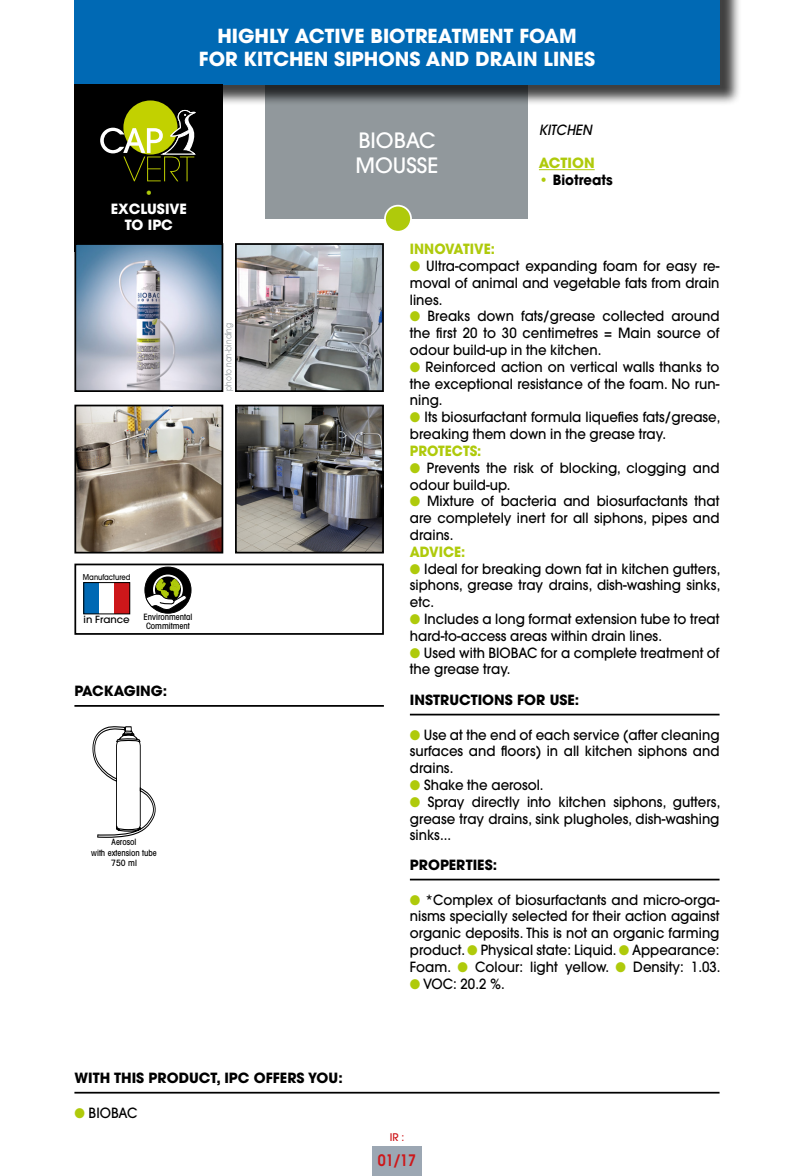
<style>
.page{position:relative;width:794px;height:1176px;background:#fff}
.page>*{position:absolute;margin:0;border:0;box-sizing:border-box;transform-origin:0 0}
.t1{font:500 21px "Avant Garde";color:#fff}
.t2{font:700 19.25px "Avant Garde";color:#fff}
.t3{font:600 15.75px "Avant Garde";color:#cd171a;scale:.9 1}
.t4{font:500 14px/16.8px "Avant Garde";color:#000;text-align:justify;scale:.95 1}
.t5{font:700 14px "Avant Garde";color:#000}
.t6{font:700 14px "Avant Garde";color:#afca0b;scale:.95 1}
.t7{font:700 14px "Avant Garde";color:#fff}
.t8{font:700 14px "Avant Garde";color:#000;scale:.95 1}
.t9{font:italic 500 14px "Avant Garde";color:#000;scale:.95 1}
.t10{font:700 14px "Avant Garde";color:#afca0b}
.t11{font:500 10.5px "Avant Garde";color:#cd171a}
.t12{font:500 9.8px "Avant Garde";color:#000;scale:1.04 1}
.t13{font:500 condensed 8.75px/8.8px "Avant Garde";color:#000;text-align:center}
.t14{font:8.75px "Avant Garde";color:#91989c;scale:.85 1}
.t15{font:500 8.05px "Avant Garde";color:#000;scale:.85 1}
.s1{color:#afca0b}
</style>
<div class="page">
<div style="left:74px;top:563px;width:310px;height:72px;border:2px solid #000"></div>
<div style="left:266px;top:79px;width:262px;height:140px;background:#91989c"></div>
<div style="left:77px;top:0;width:664px;height:106px;background:#000;opacity:.75"></div>
<div style="left:74px;top:0;width:645px;height:84px;background:#0069b4"></div>
<div style="left:372px;top:1146px;width:50px;height:30px;background:#9ca7b3"></div>
<div style="left:385px;top:206px;width:26px;height:26px;background:#afca0b;border-radius:50%"></div>
<div style="left:384px;top:205px;width:28px;height:28px;border:2px solid #fff;border-radius:50%"></div>
<hr style="left:74px;top:705px;width:310px;height:2px;background:#000">
<hr style="left:410px;top:714px;width:309px;height:1px;background:#000">
<hr style="left:410px;top:878px;width:309px;height:2px;background:#000">
<hr style="left:74px;top:1092px;width:645px;height:1px;background:#000">
<hr style="left:539px;top:169px;width:55px;height:1px;background:#afca0b">
<div style="left:84px;top:582px;width:15px;height:32px;background:#0069b4"></div>
<div style="left:114px;top:582px;width:16px;height:32px;background:#cd171a"></div>
<div style="left:83px;top:582px;width:47px;height:32px;border:1px solid #000"></div>
<div style="left:145px;top:567px;width:46px;height:46px;background:#000;border-radius:50%"></div>
<div style="left:145px;top:567px;width:46px;height:46px;border:1px solid #000;border-radius:50%"></div>
<svg style="left:146px;top:573px;width:41px;height:38px"></svg>
<svg style="left:93px;top:726px;width:62px;height:111px"></svg>
<div style="left:74px;top:84px;width:149px;height:168px;background:#000"></div>
<div style="left:123px;top:101px;width:54px;height:54px;background:#c2d100;border-radius:50%"></div>
<svg style="left:100px;top:109px;width:96px;height:72px"></svg>
<img style="left:77px;top:246px;width:143px;height:143px">
<div style="left:74px;top:243px;width:149px;height:149px;border:2px solid #000"></div>
<img style="left:77px;top:408px;width:143px;height:142px">
<div style="left:74px;top:405px;width:149px;height:148px;border:2px solid #000"></div>
<img style="left:238px;top:246px;width:143px;height:143px">
<div style="left:235px;top:243px;width:149px;height:149px;border:2px solid #000"></div>
<img style="left:238px;top:408px;width:143px;height:142px">
<div style="left:235px;top:405px;width:149px;height:148px;border:2px solid #000"></div>
<p class="t2" style="left:217px;top:23px;width:361px">HIGHLY ACTIVE BIOTREATMENT FOAM</p>
<p class="t2" style="left:199px;top:46px;width:397px">FOR KITCHEN SIPHONS AND DRAIN LINES</p>
<p class="t10" style="left:144px;top:184px;width:12px">•</p>
<p class="t7" style="left:111px;top:200px;width:78px">EXCLUSIVE</p>
<p class="t7" style="left:125px;top:216px;width:50px">TO IPC</p>
<p class="t14" style="left:223px;top:391px;width:81px;rotate:-90deg">photo non-binding</p>
<p class="t15" style="left:83px;top:572px;width:58px">Manufactured</p>
<p class="t12" style="left:84px;top:613px;width:46px">in France</p>
<p class="t13" style="left:143px;top:613px;width:51px">Environmental<br>Commitment</p>
<p class="t5" style="left:74px;top:682px;width:94px">PACKAGING:</p>
<p class="t13" style="left:112px;top:837px;width:26px">Aerosol</p>
<p class="t13" style="left:91px;top:848px;width:67px">with extension tube</p>
<p class="t13" style="left:111px;top:858px;width:27px">750 ml</p>
<p class="t1" style="left:358px;top:128px;width:79px">BIOBAC</p>
<p class="t1" style="left:355px;top:153px;width:84px">MOUSSE</p>
<p class="t9" style="left:539px;top:121px;width:57px">KITCHEN</p>
<p class="t10" style="left:539px;top:154px;width:57px">ACTION</p>
<p class="t8" style="left:539px;top:171px;width:79px"><span class="s1">•</span> Biotreats</p>
<p class="t6" style="left:410px;top:240px;width:91px">INNOVATIVE:</p>
<p class="t4" style="left:410px;top:257px;width:327px"><span class="s1">●</span> Ultra-compact expanding foam for easy re&shy;moval of animal and vegetable fats from drain lines.</p>
<p class="t4" style="left:410px;top:308px;width:327px"><span class="s1">●</span> Breaks down fats/grease collected around the first 20 to 30 centimetres = Main source of odour build-up in the kitchen.</p>
<p class="t4" style="left:410px;top:358px;width:327px"><span class="s1">●</span> Reinforced action on vertical walls thanks to the exceptional resistance of the foam. No run&shy;ning.</p>
<p class="t4" style="left:410px;top:409px;width:328px"><span class="s1">●</span> Its biosurfactant formula liquefies fats/grease, breaking them down in the grease tray.</p>
<p class="t6" style="left:410px;top:442px;width:77px">PROTECTS:</p>
<p class="t4" style="left:410px;top:459px;width:327px"><span class="s1">●</span> Prevents the risk of blocking, clogging and odour build-up.</p>
<p class="t4" style="left:410px;top:493px;width:327px"><span class="s1">●</span> Mixture of bacteria and biosurfactants that are completely inert for all siphons, pipes and drains.</p>
<p class="t6" style="left:410px;top:542px;width:60px">ADVICE:</p>
<p class="t4" style="left:410px;top:560px;width:328px"><span class="s1">●</span> Ideal for breaking down fat in kitchen gutters, siphons, grease tray drains, dish-washing sinks, etc.</p>
<p class="t4" style="left:410px;top:610px;width:327px"><span class="s1">●</span> Includes a long format extension tube to treat hard-to-access areas within drain lines.</p>
<p class="t4" style="left:410px;top:644px;width:327px"><span class="s1">●</span> Used with BIOBAC for a complete treatment of the grease tray.</p>
<p class="t5" style="left:410px;top:690px;width:171px">INSTRUCTIONS FOR USE:</p>
<p class="t4" style="left:410px;top:726px;width:327px"><span class="s1">●</span> Use at the end of each service (after cleaning surfaces and floors) in all kitchen siphons and drains.</p>
<p class="t4" style="left:410px;top:776px;width:142px"><span class="s1">●</span> Shake the aerosol.</p>
<p class="t4" style="left:410px;top:793px;width:328px"><span class="s1">●</span> Spray directly into kitchen siphons, gutters, grease tray drains, sink plugholes, dish-washing sinks...</p>
<p class="t5" style="left:410px;top:855px;width:89px">PROPERTIES:</p>
<p class="t4" style="left:410px;top:891px;width:328px"><span class="s1">●</span> *Complex of biosurfactants and micro-orga&shy;nisms specially selected for their action against organic deposits. This is not an organic farming product. <span class="s1">●</span> Physical state: Liquid. <span class="s1">●</span> Appearance:<br>Foam. <span class="s1">●</span> Colour: light yellow. <span class="s1">●</span> Density: 1.03.</p>
<p class="t4" style="left:410px;top:975px;width:101px"><span class="s1">●</span> VOC: 20.2 %.</p>
<p class="t5" style="left:74px;top:1068px;width:270px">WITH THIS PRODUCT, IPC OFFERS YOU:</p>
<p class="t4" style="left:74px;top:1104px;width:68px"><span class="s1">●</span> BIOBAC</p>
<p class="t11" style="left:390px;top:1131px;width:16px">IR :</p>
<p class="t3" style="left:378px;top:1150px;width:44px">01/17</p>
</div>
